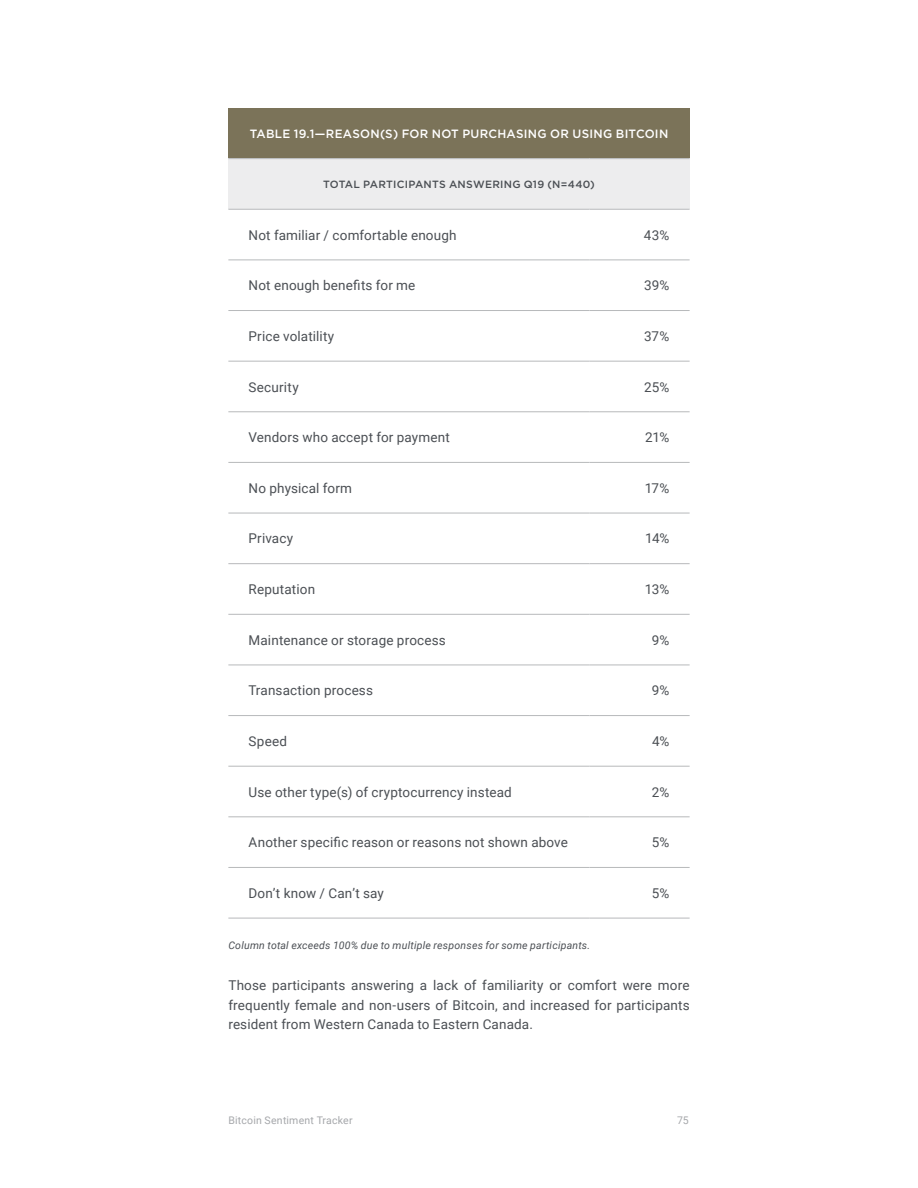
<style>
.page{position:relative;width:918px;height:1188px;background:#fff}
.page>*{position:absolute;margin:0;border:0;box-sizing:border-box;transform-origin:0 0}
.P___Body{font:13.5px/19.5px "Roboto";letter-spacing:.01em;color:#4b4f54;text-align:justify}
.Table_Heading{font:500 12px "Gotham";letter-spacing:.025em;color:#fff}
.P___Body_Note_Last{font:italic 10.5px "Roboto";letter-spacing:.02em;color:#4b4f54}
.Table_Subheading{font:500 10.5px "Gotham";letter-spacing:.025em;color:#4b4f54}
.t1{font:10.5px "Roboto";letter-spacing:.02em;color:#a5a7aa}
</style>
<div class="page">
<div style="left:228px;top:108px;width:462px;height:51px;background:#7b7359"></div>
<div style="left:228px;top:159px;width:462px;height:50px;background:#ededee"></div>
<hr style="left:228px;top:260px;width:362px;height:1px;background:#b7b9bb">
<hr style="left:590px;top:260px;width:100px;height:1px;background:#b7b9bb">
<hr style="left:228px;top:310px;width:362px;height:1px;background:#b7b9bb">
<hr style="left:590px;top:310px;width:100px;height:1px;background:#b7b9bb">
<hr style="left:228px;top:361px;width:362px;height:1px;background:#b7b9bb">
<hr style="left:590px;top:361px;width:100px;height:1px;background:#b7b9bb">
<hr style="left:228px;top:411px;width:362px;height:1px;background:#b7b9bb">
<hr style="left:590px;top:411px;width:100px;height:1px;background:#b7b9bb">
<hr style="left:228px;top:462px;width:362px;height:1px;background:#b7b9bb">
<hr style="left:590px;top:462px;width:100px;height:1px;background:#b7b9bb">
<hr style="left:228px;top:513px;width:362px;height:1px;background:#b7b9bb">
<hr style="left:590px;top:513px;width:100px;height:1px;background:#b7b9bb">
<hr style="left:228px;top:563px;width:362px;height:1px;background:#b7b9bb">
<hr style="left:590px;top:563px;width:100px;height:1px;background:#b7b9bb">
<hr style="left:228px;top:614px;width:362px;height:1px;background:#b7b9bb">
<hr style="left:590px;top:614px;width:100px;height:1px;background:#b7b9bb">
<hr style="left:228px;top:665px;width:362px;height:1px;background:#b7b9bb">
<hr style="left:590px;top:665px;width:100px;height:1px;background:#b7b9bb">
<hr style="left:228px;top:715px;width:362px;height:1px;background:#b7b9bb">
<hr style="left:590px;top:715px;width:100px;height:1px;background:#b7b9bb">
<hr style="left:228px;top:766px;width:362px;height:1px;background:#b7b9bb">
<hr style="left:590px;top:766px;width:100px;height:1px;background:#b7b9bb">
<hr style="left:228px;top:816px;width:362px;height:1px;background:#b7b9bb">
<hr style="left:590px;top:816px;width:100px;height:1px;background:#b7b9bb">
<hr style="left:228px;top:867px;width:362px;height:1px;background:#b7b9bb">
<hr style="left:590px;top:867px;width:100px;height:1px;background:#b7b9bb">
<hr style="left:228px;top:158px;width:362px;height:1px;background:#b7b9bb">
<hr style="left:590px;top:158px;width:100px;height:1px;background:#b7b9bb">
<hr style="left:228px;top:209px;width:362px;height:1px;background:#b7b9bb">
<hr style="left:590px;top:209px;width:100px;height:1px;background:#b7b9bb">
<hr style="left:228px;top:918px;width:362px;height:1px;background:#b7b9bb">
<hr style="left:590px;top:918px;width:100px;height:1px;background:#b7b9bb">
<p class="Table_Heading" style="left:250px;top:126px;width:420px">TABLE 19.1—REASON(S) FOR NOT PURCHASING OR USING BITCOIN</p>
<p class="Table_Subheading" style="left:323px;top:178px;width:273px">TOTAL PARTICIPANTS ANSWERING Q19 (N=440)</p>
<p class="P___Body" style="left:249px;top:225px;width:210px">Not familiar / comfortable enough</p>
<p class="P___Body" style="left:644px;top:225px;width:27px">43%</p>
<p class="P___Body" style="left:249px;top:275px;width:168px">Not enough benefits for me</p>
<p class="P___Body" style="left:644px;top:275px;width:27px">39%</p>
<p class="P___Body" style="left:249px;top:326px;width:87px">Price volatility</p>
<p class="P___Body" style="left:644px;top:326px;width:27px">37%</p>
<p class="P___Body" style="left:249px;top:376px;width:52px">Security</p>
<p class="P___Body" style="left:644px;top:376px;width:27px">25%</p>
<p class="P___Body" style="left:249px;top:427px;width:203px">Vendors who accept for payment</p>
<p class="P___Body" style="left:645px;top:427px;width:26px">21%</p>
<p class="P___Body" style="left:249px;top:478px;width:105px">No physical form</p>
<p class="P___Body" style="left:645px;top:478px;width:26px">17%</p>
<p class="P___Body" style="left:249px;top:528px;width:46px">Privacy</p>
<p class="P___Body" style="left:645px;top:528px;width:26px">14%</p>
<p class="P___Body" style="left:249px;top:579px;width:68px">Reputation</p>
<p class="P___Body" style="left:645px;top:579px;width:26px">13%</p>
<p class="P___Body" style="left:249px;top:630px;width:199px">Maintenance or storage process</p>
<p class="P___Body" style="left:652px;top:630px;width:19px">9%</p>
<p class="P___Body" style="left:249px;top:680px;width:126px">Transaction process</p>
<p class="P___Body" style="left:652px;top:680px;width:19px">9%</p>
<p class="P___Body" style="left:249px;top:731px;width:40px">Speed</p>
<p class="P___Body" style="left:652px;top:731px;width:19px">4%</p>
<p class="P___Body" style="left:249px;top:782px;width:265px">Use other type(s) of cryptocurrency instead</p>
<p class="P___Body" style="left:652px;top:782px;width:19px">2%</p>
<p class="P___Body" style="left:249px;top:832px;width:321px">Another specific reason or reasons not shown above</p>
<p class="P___Body" style="left:652px;top:832px;width:19px">5%</p>
<p class="P___Body" style="left:249px;top:883px;width:137px">Don’t know / Can’t say</p>
<p class="P___Body" style="left:652px;top:883px;width:19px">5%</p>
<p class="P___Body_Note_Last" style="left:228px;top:938px;width:363px">Column total exceeds 100% due to multiple responses for some participants.</p>
<p class="P___Body" style="left:228px;top:975px;width:463px">Those participants answering a lack of familiarity or comfort were more frequently female and non-users of Bitcoin, and increased for participants resident from Western Canada to Eastern Canada.</p>
<p class="t1" style="left:228px;top:1113px;width:126px">Bitcoin Sentiment Tracker</p>
<p class="t1" style="left:677px;top:1113px;width:13px">75</p>
</div>
